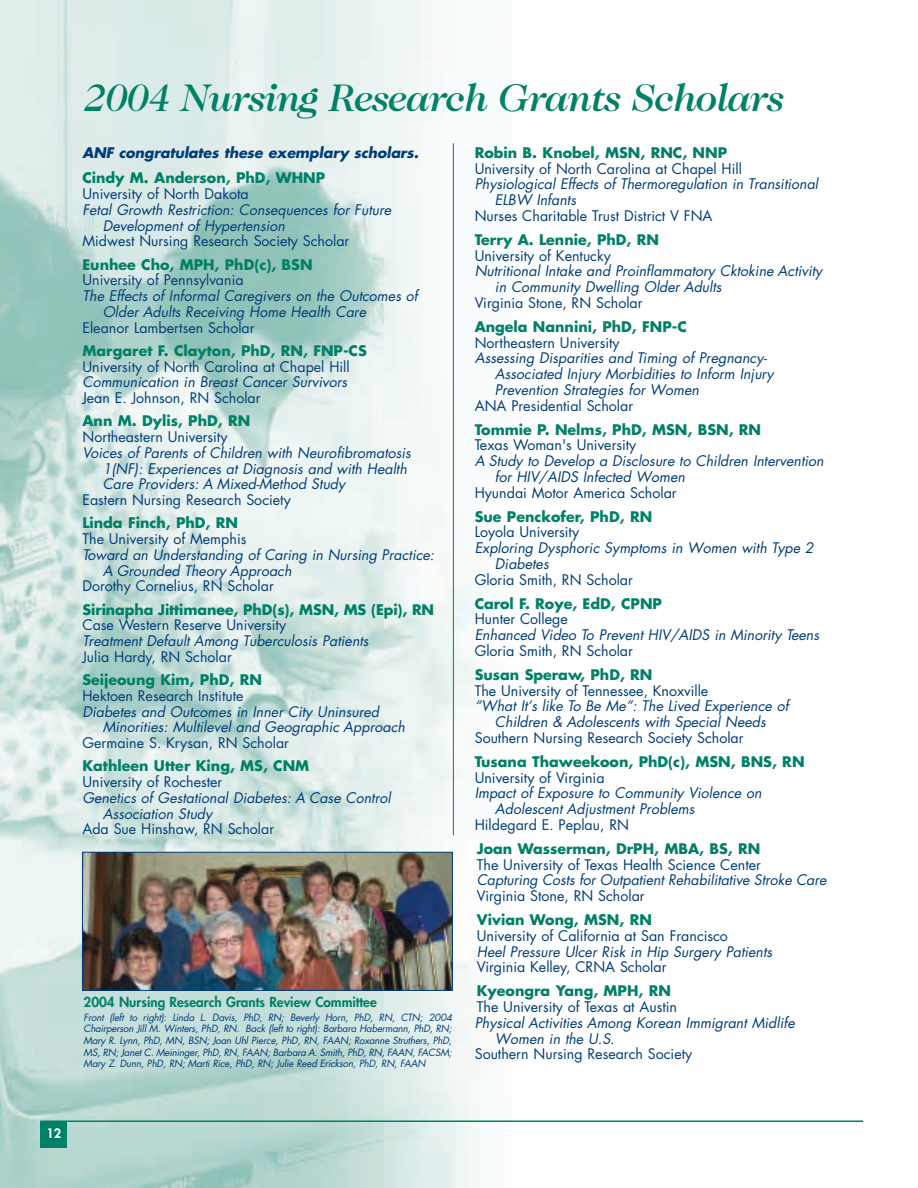
<style>
.page{position:relative;width:918px;height:1188px;background:#fff}
.page>*{position:absolute;margin:0;border:0;box-sizing:border-box;transform-origin:0 0}
.t1{font:italic 500 39px "Caslon Two Twenty Four";letter-spacing:-.025em;color:#008066}
.t2{font:italic 14.25px/15.8px "Futura";color:#003d78}
.t3{font:14.25px "Futura";color:#003d78}
.t4{font:700 14.25px "Futura";color:#008066}
.t5{font:italic 700 14.25px "Futura";letter-spacing:-.005em;color:#003d78}
.t6{font:800 13.5px "Futura";color:#008066}
.t7{font:800 12.75px "Futura";color:#fff}
.t8{font:italic 9.75px/11.7px "Futura";letter-spacing:-.02em;color:#003d78;text-align:justify}
</style>
<div class="page">
<img style="left:0;top:0;width:480px;height:1188px">
<div style="left:40px;top:1121px;width:28px;height:27px;background:#008066"></div>
<hr style="left:40px;top:1120px;width:823px;height:2px;background:#008066">
<hr style="left:453px;top:143px;width:1px;height:692px;background:#008066">
<img style="left:84px;top:854px;width:367px;height:135px">
<div style="left:82px;top:852px;width:371px;height:139px;border:1px solid #003d78"></div>
<h1 class="t1" style="left:83px;top:82px;width:701px">2004 Nursing Research Grants Scholars</h1>
<p class="t5" style="left:82px;top:146px;width:338px">ANF congratulates these exemplary scholars.</p>
<p class="t4" style="left:82px;top:172px;width:244px">Cindy M. Anderson, PhD, WHNP</p>
<p class="t3" style="left:82px;top:187px;width:168px">University of North Dakota</p>
<p class="t2" style="left:103px;top:203px;width:290px;text-indent:-20px">Fetal Growth Restriction: Consequences for Future<br>Development of Hypertension</p>
<p class="t3" style="left:82px;top:235px;width:268px">Midwest Nursing Research Society Scholar</p>
<p class="t4" style="left:82px;top:258px;width:232px">Eunhee Cho, MPH, PhD(c), BSN</p>
<p class="t3" style="left:82px;top:274px;width:163px">University of Pennsylvania</p>
<p class="t2" style="left:103px;top:289px;width:317px;text-indent:-20px">The Effects of Informal Caregivers on the Outcomes of<br>Older Adults Receiving Home Health Care</p>
<p class="t3" style="left:82px;top:321px;width:174px">Eleanor Lambertsen Scholar</p>
<p class="t4" style="left:82px;top:344px;width:286px">Margaret F. Clayton, PhD, RN, FNP-CS</p>
<p class="t3" style="left:82px;top:360px;width:269px">University of North Carolina at Chapel Hill</p>
<p class="t2" style="left:82px;top:376px;width:266px">Communication in Breast Cancer Survivors</p>
<p class="t3" style="left:82px;top:391px;width:180px">Jean E. Johnson, RN Scholar</p>
<p class="t4" style="left:82px;top:415px;width:169px">Ann M. Dylis, PhD, RN</p>
<p class="t3" style="left:82px;top:430px;width:146px">Northeastern University</p>
<p class="t2" style="left:103px;top:446px;width:310px;text-indent:-20px">Voices of Parents of Children with Neurofibromatosis<br>1(NF): Experiences at Diagnosis and with Health<br>Care Providers: A Mixed-Method Study</p>
<p class="t3" style="left:82px;top:493px;width:210px">Eastern Nursing Research Society</p>
<p class="t4" style="left:82px;top:517px;width:157px">Linda Finch, PhD, RN</p>
<p class="t3" style="left:82px;top:532px;width:165px">The University of Memphis</p>
<p class="t2" style="left:103px;top:548px;width:333px;text-indent:-20px">Toward an Understanding of Caring in Nursing Practice:<br>A Grounded Theory Approach</p>
<p class="t3" style="left:82px;top:580px;width:193px">Dorothy Cornelius, RN Scholar</p>
<p class="t4" style="left:82px;top:603px;width:353px">Sirinapha Jittimanee, PhD(s), MSN, MS (Epi), RN</p>
<p class="t3" style="left:82px;top:619px;width:205px">Case Western Reserve University</p>
<p class="t2" style="left:82px;top:634px;width:288px">Treatment Default Among Tuberculosis Patients</p>
<p class="t3" style="left:82px;top:650px;width:151px">Julia Hardy, RN Scholar</p>
<p class="t4" style="left:82px;top:673px;width:181px">Seijeoung Kim, PhD, RN</p>
<p class="t3" style="left:82px;top:689px;width:163px">Hektoen Research Institute</p>
<p class="t2" style="left:103px;top:705px;width:304px;text-indent:-20px">Diabetes and Outcomes in Inner City Uninsured<br>Minorities: Multilevel and Geographic Approach</p>
<p class="t3" style="left:82px;top:736px;width:208px">Germaine S. Krysan, RN Scholar</p>
<p class="t4" style="left:82px;top:760px;width:228px">Kathleen Utter King, MS, CNM</p>
<p class="t3" style="left:82px;top:775px;width:141px">University of Rochester</p>
<p class="t2" style="left:103px;top:791px;width:290px;text-indent:-20px">Genetics of Gestational Diabetes: A Case Control<br>Association Study</p>
<p class="t3" style="left:82px;top:823px;width:193px">Ada Sue Hinshaw, RN Scholar</p>
<p class="t6" style="left:84px;top:996px;width:295px">2004 Nursing Research Grants Review Committee</p>
<p class="t8" style="left:84px;top:1012px;width:370px">Front (left to right): Linda L. Davis, PhD, RN; Beverly Horn, PhD, RN, CTN; 2004<br>Chairperson Jill M. Winters, PhD, RN. Back (left to right): Barbara Habermann, PhD, RN; Mary R. Lynn, PhD, MN, BSN; Joan Uhl Pierce, PhD, RN, FAAN; Roxanne Struthers, PhD, MS, RN; Janet C. Meininger, PhD, RN, FAAN; Barbara A. Smith, PhD, RN, FAAN, FACSM; Mary Z. Dunn, PhD, RN; Marti Rice, PhD, RN; Julie Reed Erickson, PhD, RN, FAAN</p>
<p class="t4" style="left:475px;top:146px;width:254px">Robin B. Knobel, MSN, RNC, NNP</p>
<p class="t3" style="left:475px;top:162px;width:269px">University of North Carolina at Chapel Hill</p>
<p class="t2" style="left:495px;top:177px;width:325px;text-indent:-20px">Physiological Effects of Thermoregulation in Transitional<br>ELBW Infants</p>
<p class="t3" style="left:475px;top:209px;width:239px">Nurses Charitable Trust District V FNA</p>
<p class="t4" style="left:475px;top:233px;width:186px">Terry A. Lennie, PhD, RN</p>
<p class="t3" style="left:475px;top:249px;width:138px">University of Kentucky</p>
<p class="t2" style="left:495px;top:264px;width:329px;text-indent:-20px">Nutritional Intake and Proinflammatory Cktokine Activity in Community Dwelling Older Adults</p>
<p class="t3" style="left:475px;top:296px;width:169px">Virginia Stone, RN Scholar</p>
<p class="t4" style="left:475px;top:320px;width:214px">Angela Nannini, PhD, FNP-C</p>
<p class="t3" style="left:475px;top:336px;width:146px">Northeastern University</p>
<p class="t2" style="left:495px;top:351px;width:280px;text-indent:-20px">Assessing Disparities and Timing of Pregnancy-<br>Associated Injury Morbidities to Inform Injury<br>Prevention Strategies for Women</p>
<p class="t3" style="left:475px;top:399px;width:160px">ANA Presidential Scholar</p>
<p class="t4" style="left:475px;top:423px;width:288px">Tommie P. Nelms, PhD, MSN, BSN, RN</p>
<p class="t3" style="left:475px;top:439px;width:163px">Texas Woman's University</p>
<p class="t2" style="left:495px;top:454px;width:330px;text-indent:-20px">A Study to Develop a Disclosure to Children Intervention for HIV/AIDS Infected Women</p>
<p class="t3" style="left:475px;top:486px;width:204px">Hyundai Motor America Scholar</p>
<p class="t4" style="left:475px;top:510px;width:179px">Sue Penckofer, PhD, RN</p>
<p class="t3" style="left:475px;top:526px;width:106px">Loyola University</p>
<p class="t2" style="left:495px;top:541px;width:320px;text-indent:-20px">Exploring Dysphoric Symptoms in Women with Type 2<br>Diabetes</p>
<p class="t3" style="left:475px;top:573px;width:160px">Gloria Smith, RN Scholar</p>
<p class="t4" style="left:475px;top:597px;width:189px">Carol F. Roye, EdD, CPNP</p>
<p class="t3" style="left:475px;top:613px;width:95px">Hunter College</p>
<p class="t2" style="left:475px;top:628px;width:346px">Enhanced Video To Prevent HIV/AIDS in Minority Teens</p>
<p class="t3" style="left:475px;top:644px;width:160px">Gloria Smith, RN Scholar</p>
<p class="t4" style="left:475px;top:668px;width:179px">Susan Speraw, PhD, RN</p>
<p class="t3" style="left:475px;top:684px;width:235px">The University of Tennessee, Knoxville</p>
<p class="t2" style="left:475px;top:699px;width:316px;text-align:center">“What It’s like To Be Me”: The Lived Experience of<br>Children &amp; Adolescents with Special Needs</p>
<p class="t3" style="left:475px;top:731px;width:270px">Southern Nursing Research Society Scholar</p>
<p class="t4" style="left:475px;top:755px;width:331px">Tusana Thaweekoon, PhD(c), MSN, BNS, RN</p>
<p class="t3" style="left:475px;top:771px;width:131px">University of Virginia</p>
<p class="t2" style="left:495px;top:786px;width:268px;text-indent:-20px">Impact of Exposure to Community Violence on<br>Adolescent Adjustment Problems</p>
<p class="t3" style="left:475px;top:818px;width:156px">Hildegard E. Peplau, RN</p>
<p class="t4" style="left:477px;top:842px;width:285px">Joan Wasserman, DrPH, MBA, BS, RN</p>
<p class="t3" style="left:477px;top:858px;width:286px">The University of Texas Health Science Center</p>
<p class="t2" style="left:477px;top:873px;width:351px">Capturing Costs for Outpatient Rehabilitative Stroke Care</p>
<p class="t3" style="left:477px;top:889px;width:169px">Virginia Stone, RN Scholar</p>
<p class="t4" style="left:477px;top:913px;width:177px">Vivian Wong, MSN, RN</p>
<p class="t3" style="left:477px;top:929px;width:253px">University of California at San Francisco</p>
<p class="t2" style="left:477px;top:945px;width:297px">Heel Pressure Ulcer Risk in Hip Surgery Patients</p>
<p class="t3" style="left:477px;top:961px;width:191px">Virginia Kelley, CRNA Scholar</p>
<p class="t4" style="left:477px;top:984px;width:196px">Kyeongra Yang, MPH, RN</p>
<p class="t3" style="left:477px;top:1000px;width:202px">The University of Texas at Austin</p>
<p class="t2" style="left:495px;top:1016px;width:301px;text-indent:-20px">Physical Activities Among Korean Immigrant Midlife<br>Women in the U.S.</p>
<p class="t3" style="left:475px;top:1048px;width:219px">Southern Nursing Research Society</p>
<p class="t7" style="left:47px;top:1128px;width:16px">12</p>
</div>
